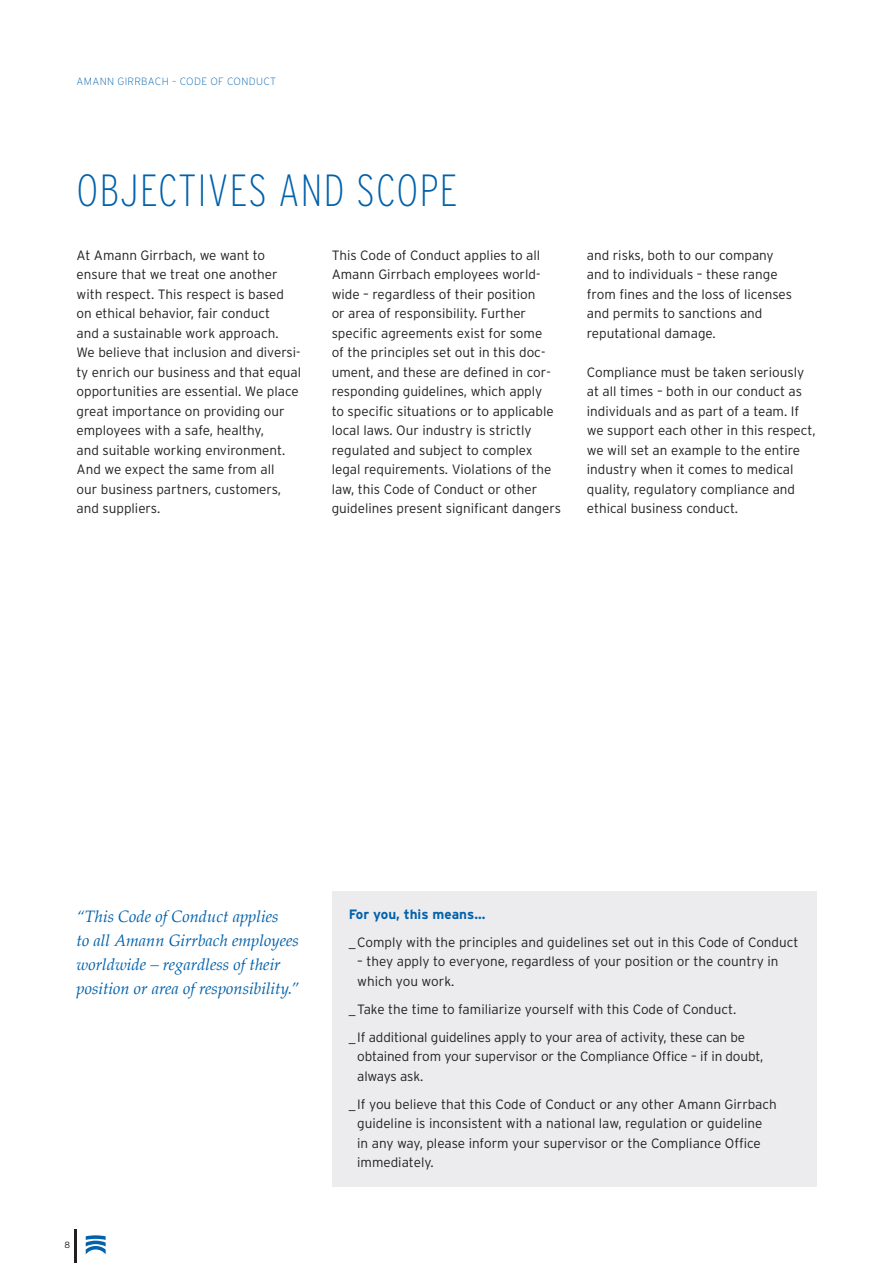
<style>
.page{position:relative;width:893px;height:1263px;background:#fff}
.page>*{position:absolute;margin:0;border:0;box-sizing:border-box;transform-origin:0 0}
.t1{font:200 condensed 45px "Interstate";letter-spacing:.03em;color:#0161ab}
.t2{font:italic 16.5px/24px "Palatino";color:#0161ab}
.t3{font:300 13.5px/19.5px "Interstate";color:#231f20}
.t4{font:700 13.5px "Interstate";color:#0161ab}
.t5{font:200 10.5px "Interstate";letter-spacing:.03em;color:#0161ab}
.t6{font:300 9px "Interstate";color:#231f20}
</style>
<div class="page">
<hr style="left:74px;top:1229px;width:3px;height:34px;background:#231f20">
<svg style="left:86px;top:1235px;width:20px;height:19px"></svg>
<div style="left:332px;top:891px;width:484px;height:295px;background:#ececee"></div>
<p class="t5" style="left:77px;top:75px;width:201px">AMANN GIRRBACH – CODE OF CONDUCT</p>
<p class="t1" style="left:77px;top:163px;width:382px">OBJECTIVES AND SCOPE</p>
<p class="t3" style="left:77px;top:245px;width:226px">At Amann Girrbach, we want to ensure that we treat one another with respect. This respect is based on ethical behavior, fair conduct<br>and a sustainable work approach.<br>We believe that inclusion and diversi&shy;ty enrich our business and that equal opportunities are essential. We place great importance on providing our employees with a safe, healthy,<br>and suitable working environment.<br>And we expect the same from all<br>our business partners, customers, and suppliers.</p>
<p class="t3" style="left:332px;top:245px;width:231px">This Code of Conduct applies to all Amann Girrbach employees world&shy;wide – regardless of their position<br>or area of responsibility. Further specific agreements exist for some<br>of the principles set out in this doc&shy;ument, and these are defined in cor&shy;responding guidelines, which apply<br>to specific situations or to applicable local laws. Our industry is strictly regulated and subject to complex legal requirements. Violations of the law, this Code of Conduct or other guidelines present significant dangers</p>
<p class="t3" style="left:587px;top:245px;width:207px">and risks, both to our company and to individuals – these range from fines and the loss of licenses and permits to sanctions and reputational damage.</p>
<p class="t3" style="left:587px;top:362px;width:230px">Compliance must be taken seriously at all times – both in our conduct as individuals and as part of a team. If we support each other in this respect, we will set an example to the entire industry when it comes to medical quality, regulatory compliance and ethical business conduct.</p>
<p class="t2" style="left:77px;top:904px;width:224px">“This Code of Conduct applies<br>to all Amann Girrbach employees worldwide – regardless of their position or area of responsibility.”</p>
<p class="t4" style="left:349px;top:906px;width:138px">For you, this means…</p>
<p class="t3" style="left:349px;top:932px;width:451px">_Comply with the principles and guidelines set out in this Code of Conduct</p>
<p class="t3" style="left:357px;top:952px;width:423px">– they apply to everyone, regardless of your position or the country in which you work.</p>
<p class="t3" style="left:349px;top:999px;width:389px">_Take the time to familiarize yourself with this Code of Conduct.</p>
<p class="t3" style="left:357px;top:1027px;width:408px;text-indent:-9px">_ If additional guidelines apply to your area of activity, these can be obtained from your supervisor or the Compliance Office – if in doubt, always ask.</p>
<p class="t3" style="left:357px;top:1094px;width:421px;text-indent:-9px">_ If you believe that this Code of Conduct or any other Amann Girrbach guideline is inconsistent with a national law, regulation or guideline<br>in any way, please inform your supervisor or the Compliance Office immediately.</p>
<p class="t6" style="left:64px;top:1239px;width:7px">8</p>
</div>
